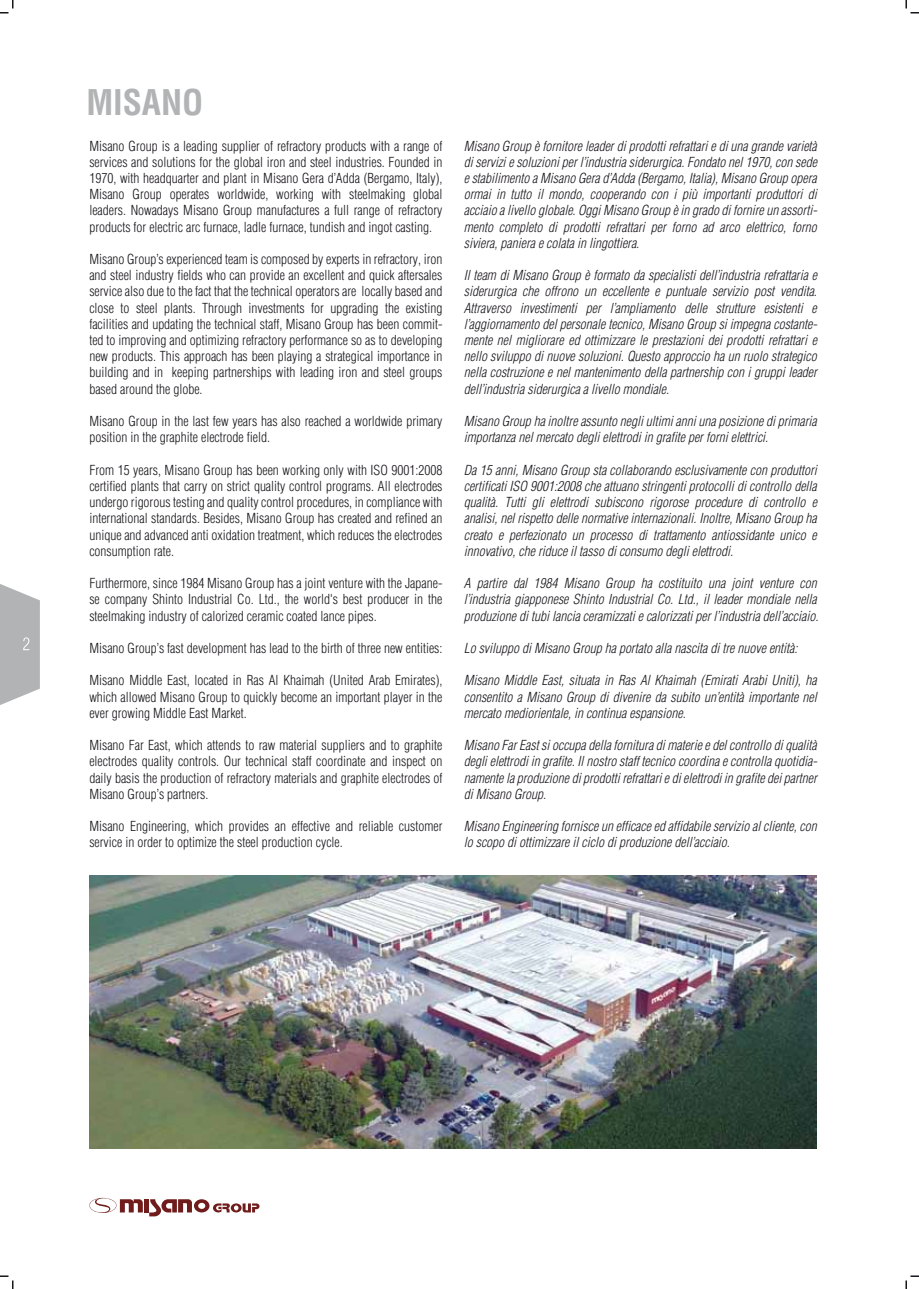
<style>
.page{position:relative;width:919px;height:1289px;background:#fff}
.page>*{position:absolute;margin:0;border:0;box-sizing:border-box;transform-origin:0 0}
.t1{font:700 condensed 34.5px "Helvetica LT Std";color:#b1b3b4}
.t2{font:italic 300 condensed 13.5px/16.2px "Helvetica LT Std";color:#1a171c;text-align:justify}
.t3{font:300 condensed 13.5px/16.2px "Helvetica LT Std";color:#1a171c;text-align:justify}
</style>
<div class="page">
<svg style="left:0;top:584px;width:40px;height:121px;background:#bcbdbe"></svg>
<img style="left:89px;top:875px;width:727px;height:273px">
<div style="left:144px;top:1199px;width:5px;height:13px;background:#701c1c"></div>
<svg style="left:149px;top:1199px;width:110px;height:17px"></svg>
<svg style="left:89px;top:1197px;width:54px;height:15px"></svg>
<svg style="left:0;top:0;width:14px;height:14px"></svg>
<svg style="left:905px;top:0;width:13px;height:14px"></svg>
<svg style="left:905px;top:1275px;width:13px;height:13px"></svg>
<svg style="left:0;top:1275px;width:14px;height:13px"></svg>
<h1 class="t1" style="left:86px;top:80px;width:118px">MISANO</h1>
<p class="t3" style="left:89px;top:137px;width:354px">Misano Group is a leading supplier of refractory products with a range of services and solutions for the global iron and steel industries. Founded in 1970, with headquarter and plant in Misano Gera d’Adda (Bergamo, Italy), Misano Group operates worldwide, working with steelmaking global leaders. Nowadays Misano Group manufactures a full range of refractory products for electric arc furnace, ladle furnace, tundish and ingot casting.</p>
<p class="t3" style="left:89px;top:251px;width:354px">Misano Group’s experienced team is composed by experts in refractory, iron and steel industry fields who can provide an excellent and quick aftersales service also due to the fact that the technical operators are locally based and close to steel plants. Through investments for upgrading the existing facilities and updating the technical staff, Misano Group has been commit&shy;ted to improving and optimizing refractory performance so as to developing new products. This approach has been playing a strategical importance in building and in keeping partnerships with leading iron and steel groups based around the globe.</p>
<p class="t3" style="left:89px;top:413px;width:354px">Misano Group in the last few years has also reached a worldwide primary position in the graphite electrode field.</p>
<p class="t3" style="left:89px;top:461px;width:354px">From 15 years, Misano Group has been working only with ISO 9001:2008 certified plants that carry on strict quality control programs. All electrodes undergo rigorous testing and quality control procedures, in compliance with international standards. Besides, Misano Group has created and refined an unique and advanced anti oxidation treatment, which reduces the electrodes consumption rate.</p>
<p class="t3" style="left:89px;top:575px;width:354px">Furthermore, since 1984 Misano Group has a joint venture with the Japane&shy;se company Shinto Industrial Co. Ltd., the world's best producer in the steelmaking industry of calorized ceramic coated lance pipes.</p>
<p class="t3" style="left:89px;top:640px;width:355px">Misano Group’s fast development has lead to the birth of three new entities:</p>
<p class="t3" style="left:89px;top:672px;width:354px">Misano Middle East, located in Ras Al Khaimah (United Arab Emirates), which allowed Misano Group to quickly become an important player in the ever growing Middle East Market.</p>
<p class="t3" style="left:89px;top:737px;width:354px">Misano Far East, which attends to raw material suppliers and to graphite electrodes quality controls. Our technical staff coordinate and inspect on daily basis the production of refractory materials and graphite electrodes of Misano Group’s partners.</p>
<p class="t3" style="left:89px;top:818px;width:354px">Misano Engineering, which provides an effective and reliable customer service in order to optimize the steel production cycle.</p>
<p class="t2" style="left:463px;top:138px;width:355px">Misano Group è fornitore leader di prodotti refrattari e di una grande varietà di servizi e soluzioni per l’industria siderurgica. Fondato nel 1970, con sede e stabilimento a Misano Gera d’Adda (Bergamo, Italia), Misano Group opera ormai in tutto il mondo, cooperando con i più importanti produttori di acciaio a livello globale. Oggi Misano Group è in grado di fornire un assorti&shy;mento completo di prodotti refrattari per forno ad arco elettrico, forno siviera, paniera e colata in lingottiera.</p>
<p class="t2" style="left:463px;top:267px;width:355px">Il team di Misano Group è formato da specialisti dell’industria refrattaria e siderurgica che offrono un eccellente e puntuale servizio post vendita.<br>Attraverso investimenti per l’ampliamento delle strutture esistenti e l’aggiornamento del personale tecnico, Misano Group si impegna costante&shy;mente nel migliorare ed ottimizzare le prestazioni dei prodotti refrattari e nello sviluppo di nuove soluzioni. Questo approccio ha un ruolo strategico nella costruzione e nel mantenimento della partnership con i gruppi leader dell’industria siderurgica a livello mondiale.</p>
<p class="t2" style="left:463px;top:413px;width:354px">Misano Group ha inoltre assunto negli ultimi anni una posizione di primaria importanza nel mercato degli elettrodi in grafite per forni elettrici.</p>
<p class="t2" style="left:463px;top:462px;width:354px">Da 15 anni, Misano Group sta collaborando esclusivamente con produttori certificati ISO 9001:2008 che attuano stringenti protocolli di controllo della qualità. Tutti gli elettrodi subiscono rigorose procedure di controllo e analisi, nel rispetto delle normative internazionali. Inoltre, Misano Group ha creato e perfezionato un processo di trattamento antiossidante unico e innovativo, che riduce il tasso di consumo degli elettrodi.</p>
<p class="t2" style="left:463px;top:575px;width:356px">A partire dal 1984 Misano Group ha costituito una joint venture con l’industria giapponese Shinto Industrial Co. Ltd., il leader mondiale nella produzione di tubi lancia ceramizzati e calorizzati per l’industria dell’acciaio.</p>
<p class="t2" style="left:463px;top:640px;width:335px">Lo sviluppo di Misano Group ha portato alla nascita di tre nuove entità:</p>
<p class="t2" style="left:463px;top:672px;width:354px">Misano Middle East, situata in Ras Al Khaimah (Emirati Arabi Uniti), ha consentito a Misano Group di divenire da subito un’entità importante nel mercato mediorientale, in continua espansione.</p>
<p class="t2" style="left:463px;top:737px;width:355px">Misano Far East si occupa della fornitura di materie e del controllo di qualità degli elettrodi in grafite. Il nostro staff tecnico coordina e controlla quotidia&shy;namente la produzione di prodotti refrattari e di elettrodi in grafite dei partner di Misano Group.</p>
<p class="t2" style="left:463px;top:818px;width:354px">Misano Engineering fornisce un efficace ed affidabile servizio al cliente, con lo scopo di ottimizzare il ciclo di produzione dell’acciaio.</p>
</div>
